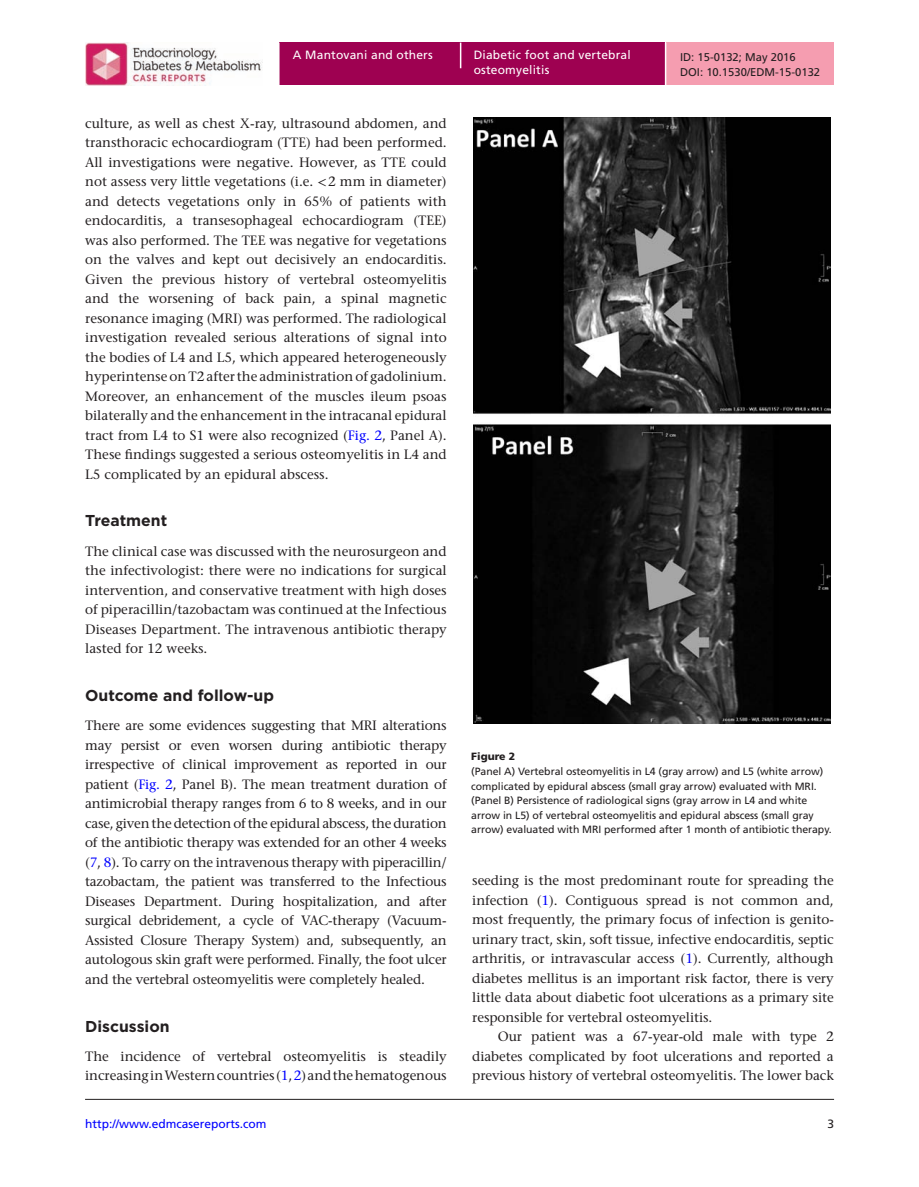
<style>
.page{position:relative;width:919px;height:1187px;background:#fff}
.page>*{position:absolute;margin:0;border:0;box-sizing:border-box;transform-origin:0 0}
.t1{font:700 15.75px "Gotham";color:#231f20}
.TXT{font:500 13.5px/19.5px "Stone Serif Std";letter-spacing:-.005em;color:#231f20;text-align:justify}
.TXI{font:500 13.5px/19.5px "Stone Serif Std";letter-spacing:-.005em;color:#231f20;text-align:justify}
.t2{font:12px/14.7px "Frutiger LT Std";letter-spacing:.015em;color:#fff}
.t3{font:12px "Frutiger LT Std";color:#00f}
.t4{font:12px "Frutiger LT Std";color:#231f20}
.t5{font:11.25px "Frutiger LT Std";color:#231f20}
.FC{font:10.5px/14.5px "Frutiger LT Std";letter-spacing:-.005em;color:#231f20}
.FC_head{font:900 10.5px "Frutiger LT Std";color:#231f20}
.s1{font-family:"STIX General";font-weight:400}
.s2{color:#00f}
</style>
<div class="page">
<div style="left:279px;top:43px;width:385px;height:42px;background:#9e0151"></div>
<div style="left:666px;top:43px;width:167px;height:42px;background:#f59db0"></div>
<svg style="left:460px;top:43px;width:1px;height:25px"></svg>
<img style="left:85px;top:43px;width:178px;height:42px">
<hr style="left:85px;top:1098px;width:749px;height:1px;background:#231f20">
<img style="left:473px;top:118px;width:357px;height:605px">
<p class="t2" style="left:293px;top:48px;width:141px">A Mantovani and others</p>
<p class="t5" style="left:680px;top:51px;width:117px">ID: 15-0132; May 2016</p>
<p class="t5" style="left:680px;top:65px;width:142px">DOI: 10.1530/EDM-15-0132</p>
<p class="t2" style="left:473px;top:48px;width:159px">Diabetic foot and vertebral osteomyelitis</p>
<p class="TXT" style="left:85px;top:113px;width:363px">culture, as well as chest X-ray, ultrasound abdomen, and transthoracic echocardiogram (TTE) had been performed.<br>All investigations were negative. However, as TTE could not assess very little vegetations (i.e. <span class="s1">&lt;</span> 2 mm in diameter) and detects vegetations only in 65% of patients with endocarditis, a transesophageal echocardiogram (TEE) was also performed. The TEE was negative for vegetations on the valves and kept out decisively an endocarditis.<br>Given the previous history of vertebral osteomyelitis and the worsening of back pain, a spinal magnetic resonance imaging (MRI) was performed. The radiological investigation revealed serious alterations of signal into the bodies of L4 and L5, which appeared heterogeneously hyperintense on T2 after the administration of gadolinium.<br>Moreover, an enhancement of the muscles ileum psoas bilaterally and the enhancement in the intracanal epidural tract from L4 to S1 were also recognized (<span class="s2">Fig. 2</span>, Panel A).<br>These findings suggested a serious osteomyelitis in L4 and L5 complicated by an epidural abscess.</p>
<h1 class="t1" style="left:85px;top:510px;width:84px">Treatment</h1>
<p class="TXT" style="left:85px;top:541px;width:363px">The clinical case was discussed with the neurosurgeon and the infectivologist: there were no indications for surgical intervention, and conservative treatment with high doses of piperacillin/tazobactam was continued at the Infectious Diseases Department. The intravenous antibiotic therapy lasted for 12 weeks.</p>
<h1 class="t1" style="left:85px;top:685px;width:190px">Outcome and follow-up</h1>
<p class="TXT" style="left:85px;top:715px;width:363px">There are some evidences suggesting that MRI alterations may persist or even worsen during antibiotic therapy irrespective of clinical improvement as reported in our patient (<span class="s2">Fig. 2</span>, Panel B). The mean treatment duration of antimicrobial therapy ranges from 6 to 8 weeks, and in our case, given the detection of the epidural abscess, the duration of the antibiotic therapy was extended for an other 4 weeks (<span class="s2">7</span>, <span class="s2">8</span>). To carry on the intravenous therapy with piperacillin/ tazobactam, the patient was transferred to the Infectious Diseases Department. During hospitalization, and after surgical debridement, a cycle of VAC-therapy (Vacuum-Assisted Closure Therapy System) and, subsequently, an autologous skin graft were performed. Finally, the foot ulcer and the vertebral osteomyelitis were completely healed.</p>
<h1 class="t1" style="left:85px;top:1015px;width:86px">Discussion</h1>
<p class="TXT" style="left:85px;top:1046px;width:363px">The incidence of vertebral osteomyelitis is steadily increasing in Western countries (<span class="s2">1</span>, <span class="s2">2</span>) and the hematogenous</p>
<p class="FC_head" style="left:471px;top:750px;width:45px">Figure 2</p>
<p class="FC" style="left:471px;top:764px;width:362px">(Panel A) Vertebral osteomyelitis in L4 (gray arrow) and L5 (white arrow) complicated by epidural abscess (small gray arrow) evaluated with MRI. (Panel B) Persistence of radiological signs (gray arrow in L4 and white arrow in L5) of vertebral osteomyelitis and epidural abscess (small gray arrow) evaluated with MRI performed after 1 month of antibiotic therapy.</p>
<p class="TXT" style="left:472px;top:870px;width:363px">seeding is the most predominant route for spreading the infection (<span class="s2">1</span>). Contiguous spread is not common and, most frequently, the primary focus of infection is genito&shy;urinary tract, skin, soft tissue, infective endocarditis, septic arthritis, or intravascular access (<span class="s2">1</span>). Currently, although diabetes mellitus is an important risk factor, there is very little data about diabetic foot ulcerations as a primary site responsible for vertebral osteomyelitis.</p>
<p class="TXI" style="left:472px;top:1026px;width:363px;text-indent:26px">Our patient was a 67-year-old male with type 2 diabetes complicated by foot ulcerations and reported a previous history of vertebral osteomyelitis. The lower back</p>
<p class="t3" style="left:85px;top:1116px;width:183px">http://www.edmcasereports.com</p>
<p class="t4" style="left:827px;top:1116px;width:8px">3</p>
</div>
